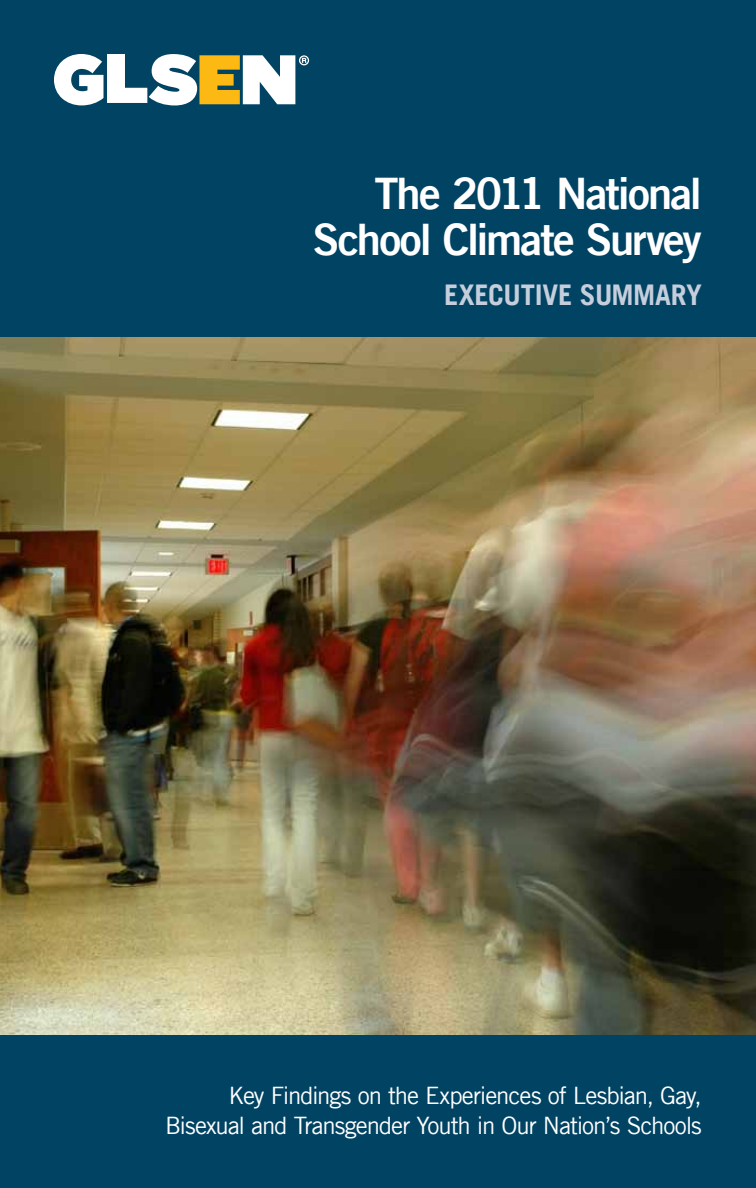
<style>
.page{position:relative;width:756px;height:1188px;background:#004363}
.page>*{position:absolute;margin:0;border:0;box-sizing:border-box;transform-origin:0 0}
.t1{font:43.5px/46.5px "Trade Gothic LT Bold Two";letter-spacing:-.045em;color:#fff;text-align:right}
.t2{font:700 28.5px "Trade Gothic LT";letter-spacing:-.01em;color:#c6cedc}
.t3{font:24px/30px "Trade Gothic LT";letter-spacing:-.045em;color:#fff;text-align:right}
</style>
<div class="page">
<img style="left:0;top:338px;width:756px;height:697px">
<svg style="left:54px;top:54px;width:255px;height:51px"></svg>
<h1 class="t1" style="left:313px;top:169px;width:391px">The 2011 National<br>School Climate Survey</h1>
<p class="t2" style="left:444px;top:277px;width:259px">EXECUTIVE SUMMARY</p>
<p class="t3" style="left:165px;top:1080px;width:538px">Key Findings on the Experiences of Lesbian, Gay,<br>Bisexual and Transgender Youth in Our Nation’s Schools</p>
</div>
